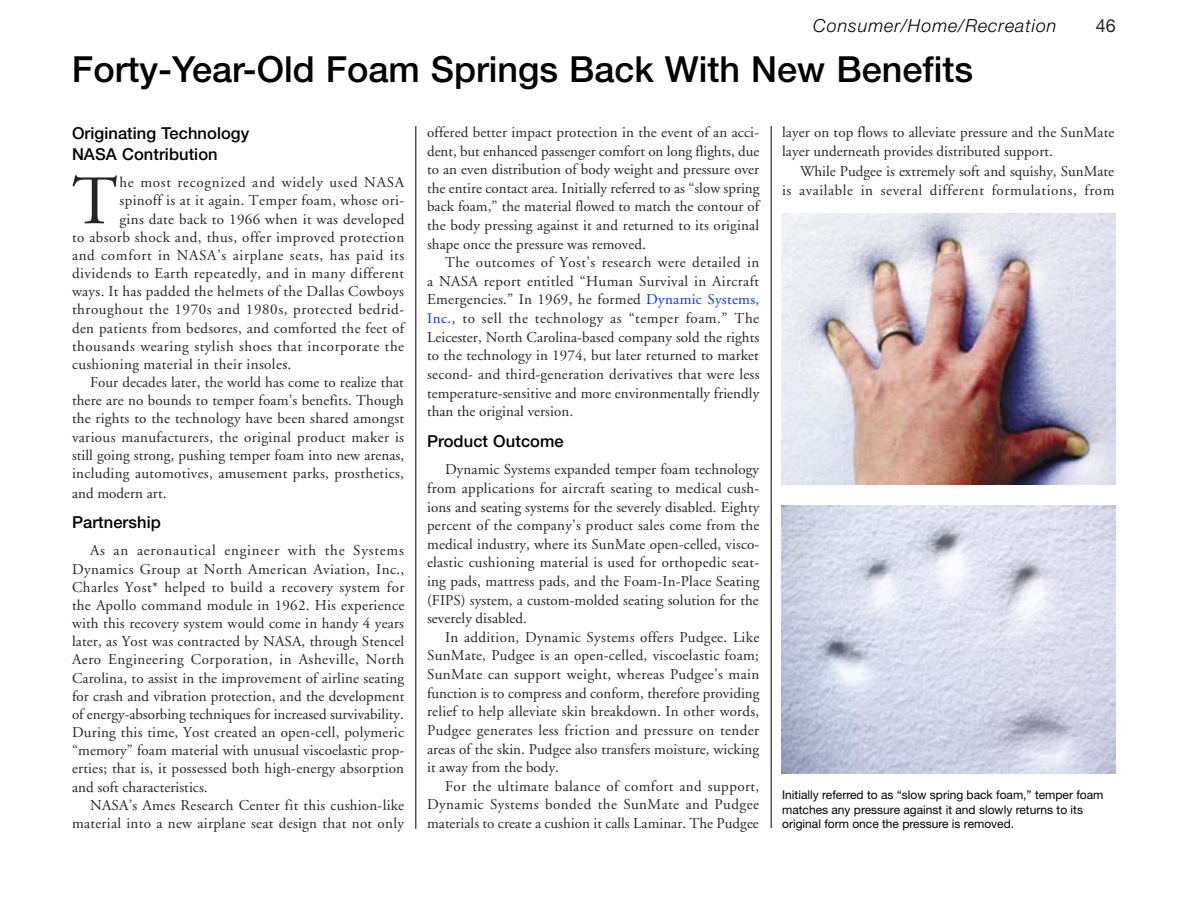
<style>
.page{position:relative;width:1188px;height:918px;background:#fff}
.page>*{position:absolute;margin:0;border:0;box-sizing:border-box;transform-origin:0 0}
.Drop_Cap{font:69.3px "Adobe Garamond";color:#272525}
.t1{font:500 36px "Helvetica Neue";color:#000}
.t2{font:italic 300 18px "Helvetica Neue";letter-spacing:.05em;color:#000}
.t3{font:18px "Helvetica Neue";color:#272525}
.SubHead_1{font:500 16.5px/21.1px "Helvetica Neue";letter-spacing:.005em;color:#000}
.body{font:15px/18.6px "Adobe Garamond";letter-spacing:.005em;color:#272525;text-align:justify}
.Drop_Cap-2{font:15px "Adobe Garamond";letter-spacing:.03em;color:#272525}
.body-2{font:15px/19.5px "Adobe Garamond";letter-spacing:.04em;color:#272525;text-align:right}
.t4{font:12px/14.4px "Helvetica Neue";color:#000}
.s1{color:#0038ff}
</style>
<div class="page">
<img style="left:782px;top:506px;width:334px;height:267px">
<img style="left:781px;top:213px;width:334px;height:271px">
<hr style="left:416px;top:126px;width:1px;height:703px;background:#000">
<hr style="left:771px;top:126px;width:1px;height:702px;background:#000">
<p class="t2" style="left:813px;top:15px;width:245px">Consumer/Home/Recreation</p>
<p class="t3" style="left:1096px;top:15px;width:22px">46</p>
<p class="t1" style="left:72px;top:48px;width:903px">Forty-Year-Old Foam Springs Back With New Benefits</p>
<p class="SubHead_1" style="left:72px;top:122px;width:179px">Originating Technology<br>NASA Contribution</p>
<p class="Drop_Cap" style="left:72px;top:164px;width:47px">T</p>
<p class="Drop_Cap-2" style="left:119px;top:174px;width:286px">he most recognized and widely used NASA</p>
<p class="Drop_Cap-2" style="left:119px;top:193px;width:286px">spinoff is at it again. Temper foam, whose ori-</p>
<p class="Drop_Cap-2" style="left:119px;top:211px;width:286px">gins date back to 1966 when it was developed</p>
<p class="Drop_Cap-2" style="left:72px;top:229px;width:334px">to absorb shock and, thus, offer improved protection</p>
<p class="Drop_Cap-2" style="left:72px;top:247px;width:334px">and comfort in NASA’s airplane seats, has paid its</p>
<p class="Drop_Cap-2" style="left:72px;top:265px;width:334px">dividends to Earth repeatedly, and in many different</p>
<p class="Drop_Cap-2" style="left:72px;top:283px;width:334px">ways. It has padded the helmets of the Dallas Cowboys</p>
<p class="Drop_Cap-2" style="left:72px;top:302px;width:334px">throughout the 1970s and 1980s, protected bedrid-</p>
<p class="Drop_Cap-2" style="left:72px;top:320px;width:334px">den patients from bedsores, and comforted the feet of</p>
<p class="Drop_Cap-2" style="left:72px;top:338px;width:334px">thousands wearing stylish shoes that incorporate the</p>
<p class="Drop_Cap-2" style="left:72px;top:356px;width:221px">cushioning material in their insoles.</p>
<p class="body" style="left:72px;top:374px;width:334px;line-height:18.1px;text-indent:18px">Four decades later, the world has come to realize that there are no bounds to temper foam’s benefits. Though the rights to the technology have been shared amongst various manufacturers, the original product maker is still going strong, pushing temper foam into new arenas, including automotives, amusement parks, prosthetics,</p>
<p class="body" style="left:72px;top:484px;width:96px">and modern art.</p>
<p class="SubHead_1" style="left:72px;top:512px;width:90px">Partnership</p>
<p class="body" style="left:72px;top:542px;width:334px;line-height:18.1px;text-indent:18px">As an aeronautical engineer with the Systems Dynamics Group at North American Aviation, Inc., Charles Yost* helped to build a recovery system for the Apollo command module in 1962. His experience with this recovery system would come in handy 4 years later, as Yost was contracted by NASA, through Stencel Aero Engineering Corporation, in Asheville, North Carolina, to assist in the improvement of airline seating for crash and vibration protection, and the development of energy-absorbing techniques for increased survivability.<br>During this time, Yost created an open-cell, polymeric “memory” foam material with unusual viscoelastic prop&shy;erties; that is, it possessed both high-energy absorption and soft characteristics.</p>
<p class="body" style="left:72px;top:796px;width:334px;line-height:18.1px;text-align:right">NASA’s Ames Research Center fit this cushion-like material into a new airplane seat design that not only</p>
<p class="body" style="left:427px;top:123px;width:334px">offered better impact protection in the event of an acci&shy;dent, but enhanced passenger comfort on long flights, due to an even distribution of body weight and pressure over the entire contact area. Initially referred to as “slow spring back foam,” the material flowed to match the contour of the body pressing against it and returned to its original shape once the pressure was removed.</p>
<p class="body" style="left:427px;top:254px;width:334px;text-indent:18px">The outcomes of Yost’s research were detailed in a NASA report entitled “Human Survival in Aircraft Emergencies.” In 1969, he formed <span class="s1">Dynamic Systems, Inc.</span>, to sell the technology as “temper foam.” The Leicester, North Carolina-based company sold the rights to the technology in 1974, but later returned to market second- and third-generation derivatives that were less temperature-sensitive and more environmentally friendly than the original version.</p>
<p class="SubHead_1" style="left:427px;top:430px;width:138px">Product Outcome</p>
<p class="body" style="left:427px;top:461px;width:334px;text-indent:18px">Dynamic Systems expanded temper foam technology from applications for aircraft seating to medical cush&shy;ions and seating systems for the severely disabled. Eighty percent of the company’s product sales come from the medical industry, where its SunMate open-celled, visco&shy;elastic cushioning material is used for orthopedic seat&shy;ing pads, mattress pads, and the Foam-In-Place Seating (FIPS) system, a custom-molded seating solution for the severely disabled.</p>
<p class="body" style="left:427px;top:628px;width:334px;text-indent:18px">In addition, Dynamic Systems offers Pudgee. Like SunMate, Pudgee is an open-celled, viscoelastic foam; SunMate can support weight, whereas Pudgee’s main function is to compress and conform, therefore providing relief to help alleviate skin breakdown. In other words, Pudgee generates less friction and pressure on tender areas of the skin. Pudgee also transfers moisture, wicking it away from the body.</p>
<p class="body" style="left:427px;top:777px;width:334px;text-indent:18px">For the ultimate balance of comfort and support, Dynamic Systems bonded the SunMate and Pudgee materials to create a cushion it calls Laminar. The Pudgee</p>
<p class="body" style="left:782px;top:123px;width:334px;line-height:19.5px">layer on top flows to alleviate pressure and the SunMate layer underneath provides distributed support.</p>
<p class="body-2" style="left:782px;top:162px;width:334px">While Pudgee is extremely soft and squishy, SunMate<br>is available in several different formulations, from</p>
<p class="t4" style="left:782px;top:788px;width:323px">Initially referred to as “slow spring back foam,” temper foam matches any pressure against it and slowly returns to its original form once the pressure is removed.</p>
</div>
